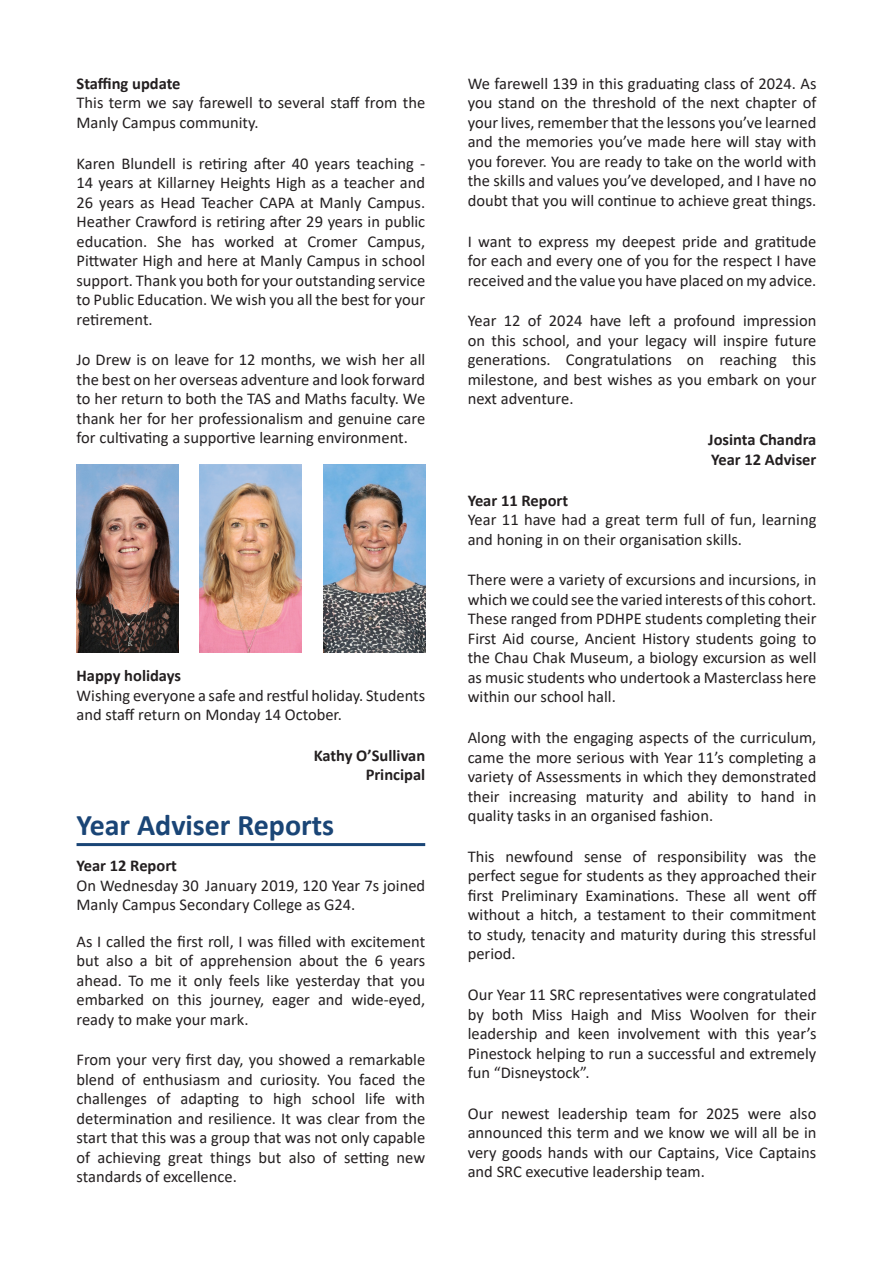
<style>
.page{position:relative;width:893px;height:1263px;background:#fff}
.page>*{position:absolute;margin:0;border:0;box-sizing:border-box;transform-origin:0 0}
.Mainhead_line_under{font:700 30px "Calibri";color:#1a4576}
.Body_text{font:16.5px/19.5px "Calibri";color:#231f20;text-align:justify}
.Sub_Heading{font:700 16.5px "Calibri";color:#231f20}
.Signature{font:700 16.5px/19.5px "Calibri";color:#231f20;text-align:right}
</style>
<div class="page">
<hr style="left:77px;top:843px;width:348px;height:3px;background:#1a4576">
<img style="left:77px;top:465px;width:102px;height:187px">
<img style="left:200px;top:465px;width:102px;height:187px">
<img style="left:323px;top:465px;width:102px;height:187px">
<p class="Sub_Heading" style="left:77px;top:72px;width:106px">Staffing update</p>
<p class="Body_text" style="left:77px;top:93px;width:350px">This term we say farewell to several staff from the<br>Manly Campus community.</p>
<p class="Body_text" style="left:77px;top:153px;width:350px">Karen Blundell is retiring after 40 years teaching - 14 years at Killarney Heights High as a teacher and 26 years as Head Teacher CAPA at Manly Campus.<br>Heather Crawford is retiring after 29 years in public education. She has worked at Cromer Campus, Pittwater High and here at Manly Campus in school support. Thank you both for your outstanding service to Public Education. We wish you all the best for your retirement.</p>
<p class="Body_text" style="left:77px;top:350px;width:350px">Jo Drew is on leave for 12 months, we wish her all the best on her overseas adventure and look forward to her return to both the TAS and Maths faculty. We thank her for her professionalism and genuine care for cultivating a supportive learning environment.</p>
<p class="Sub_Heading" style="left:77px;top:664px;width:106px">Happy holidays</p>
<p class="Body_text" style="left:77px;top:685px;width:350px">Wishing everyone a safe and restful holiday. Students and staff return on Monday 14 October.</p>
<p class="Signature" style="left:314px;top:745px;width:113px">Kathy O’Sullivan<br>Principal</p>
<p class="Mainhead_line_under" style="left:77px;top:803px;width:259px">Year Adviser Reports</p>
<p class="Sub_Heading" style="left:77px;top:854px;width:102px">Year 12 Report</p>
<p class="Body_text" style="left:77px;top:875px;width:350px">On Wednesday 30 January 2019, 120 Year 7s joined<br>Manly Campus Secondary College as G24.</p>
<p class="Body_text" style="left:77px;top:931px;width:350px">As I called the first roll, I was filled with excitement but also a bit of apprehension about the 6 years ahead. To me it only feels like yesterday that you embarked on this journey, eager and wide-eyed, ready to make your mark.</p>
<p class="Body_text" style="left:77px;top:1050px;width:350px">From your very first day, you showed a remarkable blend of enthusiasm and curiosity. You faced the challenges of adapting to high school life with determination and resilience. It was clear from the start that this was a group that was not only capable of achieving great things but also of setting new standards of excellence.</p>
<p class="Body_text" style="left:468px;top:73px;width:350px">We farewell 139 in this graduating class of 2024. As you stand on the threshold of the next chapter of your lives, remember that the lessons you’ve learned and the memories you’ve made here will stay with you forever. You are ready to take on the world with the skills and values you’ve developed, and I have no doubt that you will continue to achieve great things.</p>
<p class="Body_text" style="left:468px;top:231px;width:350px">I want to express my deepest pride and gratitude for each and every one of you for the respect I have received and the value you have placed on my advice.</p>
<p class="Body_text" style="left:468px;top:311px;width:350px">Year 12 of 2024 have left a profound impression on this school, and your legacy will inspire future generations. Congratulations on reaching this milestone, and best wishes as you embark on your next adventure.</p>
<p class="Signature" style="left:708px;top:430px;width:110px;text-align:left">Josinta Chandra<br>Year 12 Adviser</p>
<p class="Sub_Heading" style="left:468px;top:488px;width:102px">Year 11 Report</p>
<p class="Body_text" style="left:468px;top:509px;width:350px">Year 11 have had a great term full of fun, learning and honing in on their organisation skills.</p>
<p class="Body_text" style="left:468px;top:570px;width:350px">There were a variety of excursions and incursions, in which we could see the varied interests of this cohort.<br>These ranged from PDHPE students completing their First Aid course, Ancient History students going to the Chau Chak Museum, a biology excursion as well as music students who undertook a Masterclass here within our school hall.</p>
<p class="Body_text" style="left:468px;top:727px;width:350px">Along with the engaging aspects of the curriculum, came the more serious with Year 11’s completing a variety of Assessments in which they demonstrated their increasing maturity and ability to hand in quality tasks in an organised fashion.</p>
<p class="Body_text" style="left:468px;top:846px;width:350px">This newfound sense of responsibility was the perfect segue for students as they approached their first Preliminary Examinations. These all went off without a hitch, a testament to their commitment to study, tenacity and maturity during this stressful period.</p>
<p class="Body_text" style="left:468px;top:984px;width:350px">Our Year 11 SRC representatives were congratulated by both Miss Haigh and Miss Woolven for their leadership and keen involvement with this year’s Pinestock helping to run a successful and extremely fun “Disneystock”.</p>
<p class="Body_text" style="left:468px;top:1103px;width:350px">Our newest leadership team for 2025 were also announced this term and we know we will all be in very goods hands with our Captains, Vice Captains and SRC executive leadership team.</p>
</div>
